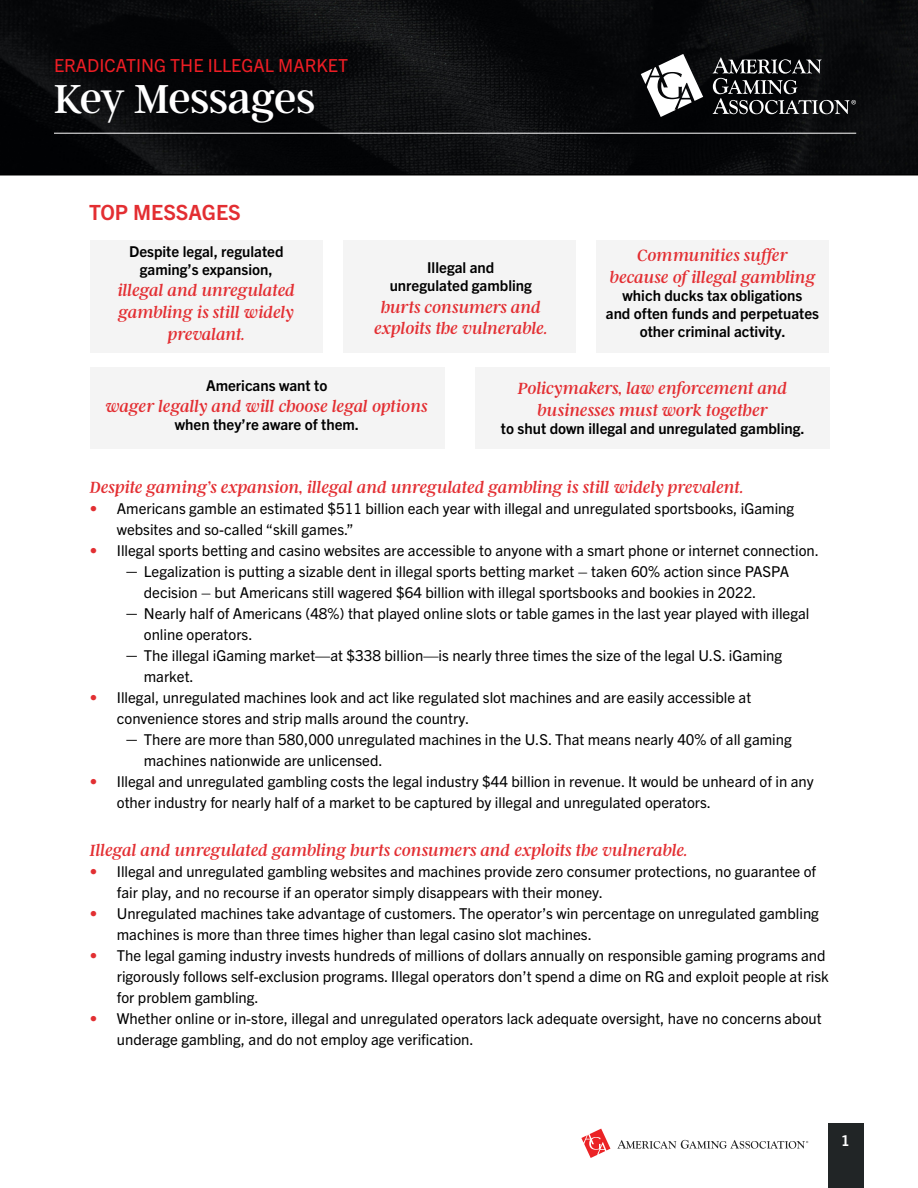
<style>
.page{position:relative;width:918px;height:1188px;background:#fff}
.page>*{position:absolute;margin:0;border:0;box-sizing:border-box;transform-origin:0 0}
.t1{font:45px "Argent CF";color:#fff}
.t2{font:700 21px "Trade Gothic Next LT Pro";color:#e32e32}
.t3{font:italic 18px/21.6px "Argent CF";letter-spacing:-.015em;color:#e32e32;text-align:center}
.t4{font:18px "Trade Gothic Next LT Pro";color:#ed1d24}
.t5{font:15px/21px "Trade Gothic Next LT Pro";color:#000}
.t6{font:700 15px/18px "Trade Gothic Next LT Pro";color:#000;text-align:center}
.t7{font:700 15px "Trade Gothic Next LT Pro";color:#fff}
.s1{color:#e22f32}
.s2{font-size:18px}
</style>
<div class="page">
<svg style="left:0;top:0;width:918px;height:176px;background:#0a0b0d"></svg>
<hr style="left:54px;top:133px;width:802px;height:1px;background:#fff">
<div style="left:90px;top:240px;width:233px;height:113px;background:#f4f4f4"></div>
<div style="left:91px;top:368px;width:354px;height:81px;background:#f4f4f4"></div>
<div style="left:343px;top:240px;width:233px;height:113px;background:#f4f4f4"></div>
<div style="left:596px;top:240px;width:233px;height:113px;background:#f4f4f4"></div>
<div style="left:475px;top:368px;width:355px;height:81px;background:#f4f4f4"></div>
<svg style="left:641px;top:54px;width:62px;height:63px"></svg>
<svg style="left:713px;top:57px;width:143px;height:57px;background:#323335"></svg>
<div style="left:828px;top:1124px;width:35px;height:64px;background:#212526"></div>
<svg style="left:581px;top:1129px;width:29px;height:29px"></svg>
<svg style="left:617px;top:1140px;width:191px;height:9px"></svg>
<p class="t4" style="left:54px;top:53px;width:296px">ERADICATING THE ILLEGAL MARKET</p>
<h1 class="t1" style="left:54px;top:75px;width:263px">Key Messages</h1>
<h2 class="t2" style="left:89px;top:197px;width:153px">TOP MESSAGES</h2>
<p class="t6" style="left:129px;top:241px;width:156px">Despite legal, regulated gaming’s expansion,</p>
<p class="t3" style="left:117px;top:281px;width:179px">illegal and unregulated gambling is still widely prevalant.</p>
<p class="t6" style="left:390px;top:258px;width:144px">Illegal and unregulated gambling</p>
<p class="t3" style="left:374px;top:297px;width:175px">hurts consumers and exploits the vulnerable.</p>
<p class="t3" style="left:609px;top:245px;width:207px">Communities suffer because of illegal gambling</p>
<p class="t6" style="left:606px;top:285px;width:215px">which ducks tax obligations<br>and often funds and perpetuates other criminal activity.</p>
<p class="t6" style="left:206px;top:375px;width:123px">Americans want to</p>
<p class="t3" style="left:106px;top:397px;width:324px">wager legally and will choose legal options</p>
<p class="t6" style="left:175px;top:415px;width:186px">when they’re aware of them.</p>
<p class="t3" style="left:518px;top:378px;width:271px">Policymakers, law enforcement and businesses must work together</p>
<p class="t6" style="left:501px;top:418px;width:305px">to shut down illegal and unregulated gambling.</p>
<p class="t3" style="left:90px;top:477px;width:655px">Despite gaming’s expansion, illegal and unregulated gambling is still widely prevalent.</p>
<p class="t5" style="left:117px;top:497px;width:679px;text-indent:-27px"><span class="s1">•</span> Americans gamble an estimated $511 billion each year with illegal and unregulated sportsbooks, iGaming websites and so-called “skill games.”</p>
<p class="t5" style="left:90px;top:539px;width:731px"><span class="s1">•</span> Illegal sports betting and casino websites are accessible to anyone with a smart phone or internet connection.</p>
<p class="t5" style="left:144px;top:560px;width:647px;text-indent:-18px"><span class="s2">–</span> Legalization is putting a sizable dent in illegal sports betting market – taken 60% action since PASPA decision – but Americans still wagered $64 billion with illegal sportsbooks and bookies in 2022.</p>
<p class="t5" style="left:144px;top:602px;width:667px;text-indent:-18px"><span class="s2">–</span> Nearly half of Americans (48%) that played online slots or table games in the last year played with illegal online operators.</p>
<p class="t5" style="left:144px;top:644px;width:640px;text-indent:-18px"><span class="s2">–</span> The illegal iGaming market—at $338 billion—is nearly three times the size of the legal U.S. iGaming market.</p>
<p class="t5" style="left:117px;top:686px;width:636px;text-indent:-27px"><span class="s1">•</span> Illegal, unregulated machines look and act like regulated slot machines and are easily accessible at convenience stores and strip malls around the country.</p>
<p class="t5" style="left:144px;top:728px;width:649px;text-indent:-18px"><span class="s2">–</span> There are more than 580,000 unregulated machines in the U.S. That means nearly 40% of all gaming machines nationwide are unlicensed.</p>
<p class="t5" style="left:117px;top:770px;width:698px;text-indent:-27px"><span class="s1">•</span> Illegal and unregulated gambling costs the legal industry $44 billion in revenue. It would be unheard of in any other industry for nearly half of a market to be captured by illegal and unregulated operators.</p>
<p class="t3" style="left:90px;top:840px;width:599px">Illegal and unregulated gambling hurts consumers and exploits the vulnerable.</p>
<p class="t5" style="left:117px;top:860px;width:701px;text-indent:-27px"><span class="s1">•</span> Illegal and unregulated gambling websites and machines provide zero consumer protections, no guarantee of fair play, and no recourse if an operator simply disappears with their money.</p>
<p class="t5" style="left:117px;top:902px;width:704px;text-indent:-27px"><span class="s1">•</span> Unregulated machines take advantage of customers. The operator’s win percentage on unregulated gambling machines is more than three times higher than legal casino slot machines.</p>
<p class="t5" style="left:117px;top:944px;width:714px;text-indent:-27px"><span class="s1">•</span> The legal gaming industry invests hundreds of millions of dollars annually on responsible gaming programs and rigorously follows self-exclusion programs. Illegal operators don’t spend a dime on RG and exploit people at risk for problem gambling.</p>
<p class="t5" style="left:117px;top:1007px;width:706px;text-indent:-27px"><span class="s1">•</span> Whether online or in-store, illegal and unregulated operators lack adequate oversight, have no concerns about underage gambling, and do not employ age verification.</p>
<p class="t7" style="left:841px;top:1130px;width:10px">1</p>
</div>
